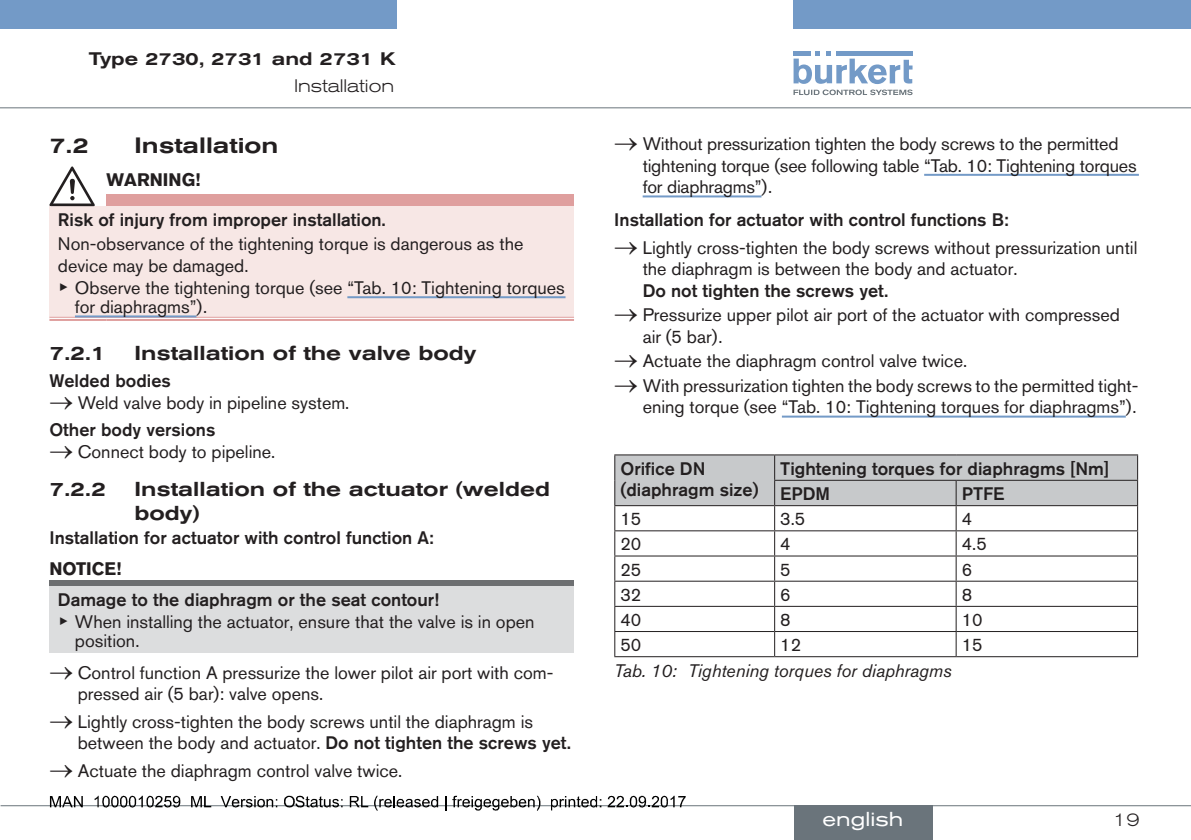
<style>
.page{position:relative;width:1191px;height:840px;background:#fff}
.page>*{position:absolute;margin:0;border:0;box-sizing:border-box;transform-origin:0 0}
.t1{font:500 expanded 22px "Akzidenz Grotesk BQ";color:#231f20}
.t2{font:500 expanded 20px/24px "Akzidenz Grotesk BQ";color:#231f20}
.t3{font:expanded 20px "Akzidenz Grotesk BQ";color:#fff}
.t4{font:18px/21.6px "Akzidenz Grotesk BQ";color:#231f20}
.t5{font:500 18px/21.6px "Akzidenz Grotesk BQ";color:#231f20}
.t6{font:italic 18px "Akzidenz Grotesk BQ";color:#231f20}
.t7{font:500 expanded 18px "Akzidenz Grotesk BQ";color:#231f20}
.t8{font:700 18px "Akzidenz Grotesk BQ";color:#231f20}
.t9{font:300 expanded 18px "Akzidenz Grotesk BQ";color:#231f20}
.s1{font-family:"Arial Unicode MS"}
.s2{font-weight:500}
</style>
<div class="page">
<div style="left:107px;top:194px;width:467px;height:12px;background:#df9f9e"></div>
<div style="left:49px;top:206px;width:525px;height:113px;background:#f7e7e5"></div>
<hr style="left:49px;top:317px;width:58px;height:4px;background:#fff">
<hr style="left:107px;top:317px;width:467px;height:4px;background:#fff">
<hr style="left:49px;top:317px;width:58px;height:1px;background:#df9f9e">
<hr style="left:49px;top:319px;width:58px;height:2px;background:#df9f9e">
<hr style="left:107px;top:317px;width:467px;height:1px;background:#df9f9e">
<hr style="left:107px;top:319px;width:467px;height:2px;background:#df9f9e">
<svg style="left:49px;top:166px;width:46px;height:40px"></svg>
<hr style="left:347px;top:296px;width:218px;height:2px;background:#739ac7">
<hr style="left:75px;top:315px;width:121px;height:2px;background:#739ac7">
<div style="left:49px;top:580px;width:525px;height:6px;background:#6d6f71"></div>
<div style="left:49px;top:586px;width:525px;height:66px;background:#dcddde"></div>
<hr style="left:924px;top:174px;width:214px;height:2px;background:#739ac7">
<hr style="left:642px;top:195px;width:119px;height:2px;background:#739ac7">
<hr style="left:782px;top:415px;width:343px;height:2px;background:#739ac7">
<svg style="left:614px;top:454px;width:524px;height:201px"></svg>
<hr style="left:774px;top:479px;width:182px;height:1px;background:#231f20">
<hr style="left:956px;top:479px;width:182px;height:1px;background:#231f20">
<hr style="left:614px;top:655px;width:160px;height:1px;background:#231f20">
<hr style="left:774px;top:655px;width:182px;height:1px;background:#231f20">
<hr style="left:956px;top:655px;width:182px;height:1px;background:#231f20">
<div style="left:0;top:0;width:396px;height:28px;background:#739ac7"></div>
<div style="left:793px;top:0;width:398px;height:28px;background:#739ac7"></div>
<svg style="left:793px;top:51px;width:119px;height:44px"></svg>
<hr style="left:0;top:107px;width:1191px;height:1px;background:#6a747b">
<hr style="left:1px;top:804px;width:1190px;height:1px;background:#6a747b">
<div style="left:793px;top:805px;width:139px;height:34px;background:#6a747b"></div>
<svg style="left:50px;top:796px;width:33px;height:10px"></svg>
<svg style="left:95px;top:795px;width:85px;height:12px"></svg>
<svg style="left:191px;top:796px;width:20px;height:10px"></svg>
<svg style="left:221px;top:796px;width:56px;height:11px"></svg>
<svg style="left:284px;top:795px;width:58px;height:12px"></svg>
<svg style="left:350px;top:796px;width:18px;height:10px"></svg>
<svg style="left:374px;top:795px;width:64px;height:15px"></svg>
<svg style="left:445px;top:796px;width:1px;height:14px"></svg>
<svg style="left:452px;top:795px;width:88px;height:15px"></svg>
<svg style="left:551px;top:796px;width:50px;height:14px"></svg>
<svg style="left:607px;top:795px;width:78px;height:12px"></svg>
<p class="t7" style="left:89px;top:48px;width:308px">Type 2730, 2731 and 2731 K</p>
<p class="t9" style="left:294px;top:76px;width:102px">Installation</p>
<p class="t1" style="left:49px;top:132px;width:41px">7.2</p>
<p class="t1" style="left:134px;top:132px;width:145px">I nstallation</p>
<p class="t8" style="left:107px;top:169px;width:95px">WARNING!</p>
<p class="t5" style="left:58px;top:208px;width:329px">Risk of injury from improper installation.</p>
<p class="t4" style="left:58px;top:233px;width:508px">Non-observance of the tightening torque is dangerous as the device may be damaged.<br><span class="s1">▶</span> Observe the tightening torque (see “Tab. 10: Tightening torques</p>
<p class="t4" style="left:75px;top:296px;width:134px">for diaphragms”).</p>
<p class="t2" style="left:49px;top:340px;width:58px">7.2.1</p>
<p class="t2" style="left:134px;top:340px;width:343px">I nstallation of the valve body</p>
<p class="t5" style="left:49px;top:369px;width:123px">Welded bodies</p>
<p class="t4" style="left:49px;top:388px;width:301px;line-height:27.2px">→ Weld valve body in pipeline system.<br><span class="s2">Other body versions</span></p>
<p class="t4" style="left:49px;top:440px;width:227px">→ Connect body to pipeline.</p>
<p class="t2" style="left:49px;top:476px;width:58px">7.2.2</p>
<p class="t2" style="left:134px;top:476px;width:417px">I nstallation of the actuator (welded body)</p>
<p class="t5" style="left:49px;top:526px;width:386px">I nstallation for actuator with control function A:</p>
<p class="t8" style="left:49px;top:557px;width:74px">NOTICE!</p>
<p class="t4" style="left:58px;top:588px;width:478px"><span class="s2">Damage to the diaphragm or the seat contour!<br></span><span class="s1">▶</span> When installing the actuator, ensure that the valve is in open</p>
<p class="t4" style="left:75px;top:630px;width:66px">position.</p>
<p class="t4" style="left:78px;top:661px;width:477px;text-indent:-28px">→ Control function A pressurize the lower pilot air port with com&shy;pressed air (5 bar): valve opens.</p>
<p class="t4" style="left:78px;top:710px;width:495px;text-indent:-28px">→ Lightly cross-tighten the body screws until the diaphragm is between the body and actuator. <span class="s2">Do not tighten the screws yet.</span></p>
<p class="t4" style="left:49px;top:759px;width:354px">→ Actuate the diaphragm control valve twice.</p>
<p class="t4" style="left:642px;top:133px;width:495px;text-indent:-28px">→ Without pressurization tighten the body screws to the permitted tightening torque (see following table “Tab. 10: Tightening torques for diaphragms”).</p>
<p class="t5" style="left:614px;top:209px;width:396px">I nstallation for actuator with control functions B:</p>
<p class="t4" style="left:642px;top:236px;width:496px;text-indent:-28px">→ Lightly cross-tighten the body screws without pressurization until the diaphragm is between the body and actuator.</p>
<p class="t5" style="left:642px;top:279px;width:247px">Do not tighten the screws yet.</p>
<p class="t4" style="left:642px;top:304px;width:479px;text-indent:-28px">→ Pressurize upper pilot air port of the actuator with compressed air (5 bar).</p>
<p class="t4" style="left:614px;top:350px;width:354px">→ Actuate the diaphragm control valve twice.</p>
<p class="t4" style="left:614px;top:374px;width:525px;text-align:right">→ With pressurization tighten the body screws to the permitted tight&shy;ening torque (see “Tab. 10: Tightening torques for diaphragms”).</p>
<p class="t5" style="left:620px;top:457px;width:140px">Orifice DN (diaphragm size)</p>
<p class="t5" style="left:780px;top:455px;width:330px;line-height:25.4px">Tightening torques for diaphragms [N m]<br>EPDM</p>
<p class="t5" style="left:961px;top:482px;width:12px">PTFE</p>
<p class="t4" style="left:620px;top:507px;width:22px">15</p>
<p class="t4" style="left:780px;top:507px;width:27px">3.5</p>
<p class="t4" style="left:961px;top:507px;width:12px">4</p>
<p class="t4" style="left:620px;top:533px;width:22px">20</p>
<p class="t4" style="left:780px;top:533px;width:12px">4</p>
<p class="t4" style="left:961px;top:533px;width:27px">4.5</p>
<p class="t4" style="left:620px;top:558px;width:22px">25</p>
<p class="t4" style="left:780px;top:558px;width:12px">5</p>
<p class="t4" style="left:961px;top:558px;width:12px">6</p>
<p class="t4" style="left:620px;top:583px;width:22px">32</p>
<p class="t4" style="left:780px;top:583px;width:12px">6</p>
<p class="t4" style="left:961px;top:583px;width:12px">8</p>
<p class="t4" style="left:620px;top:608px;width:22px">40</p>
<p class="t4" style="left:780px;top:608px;width:12px">8</p>
<p class="t4" style="left:961px;top:608px;width:22px">10</p>
<p class="t4" style="left:620px;top:633px;width:22px">50</p>
<p class="t4" style="left:780px;top:633px;width:22px">12</p>
<p class="t4" style="left:961px;top:633px;width:22px">15</p>
<p class="t6" style="left:614px;top:659px;width:339px">Tab. 10: Tightening torques for diaphragms</p>
<p class="t3" style="left:822px;top:807px;width:82px">english</p>
<p class="t9" style="left:1113px;top:808px;width:28px">19</p>
</div>
